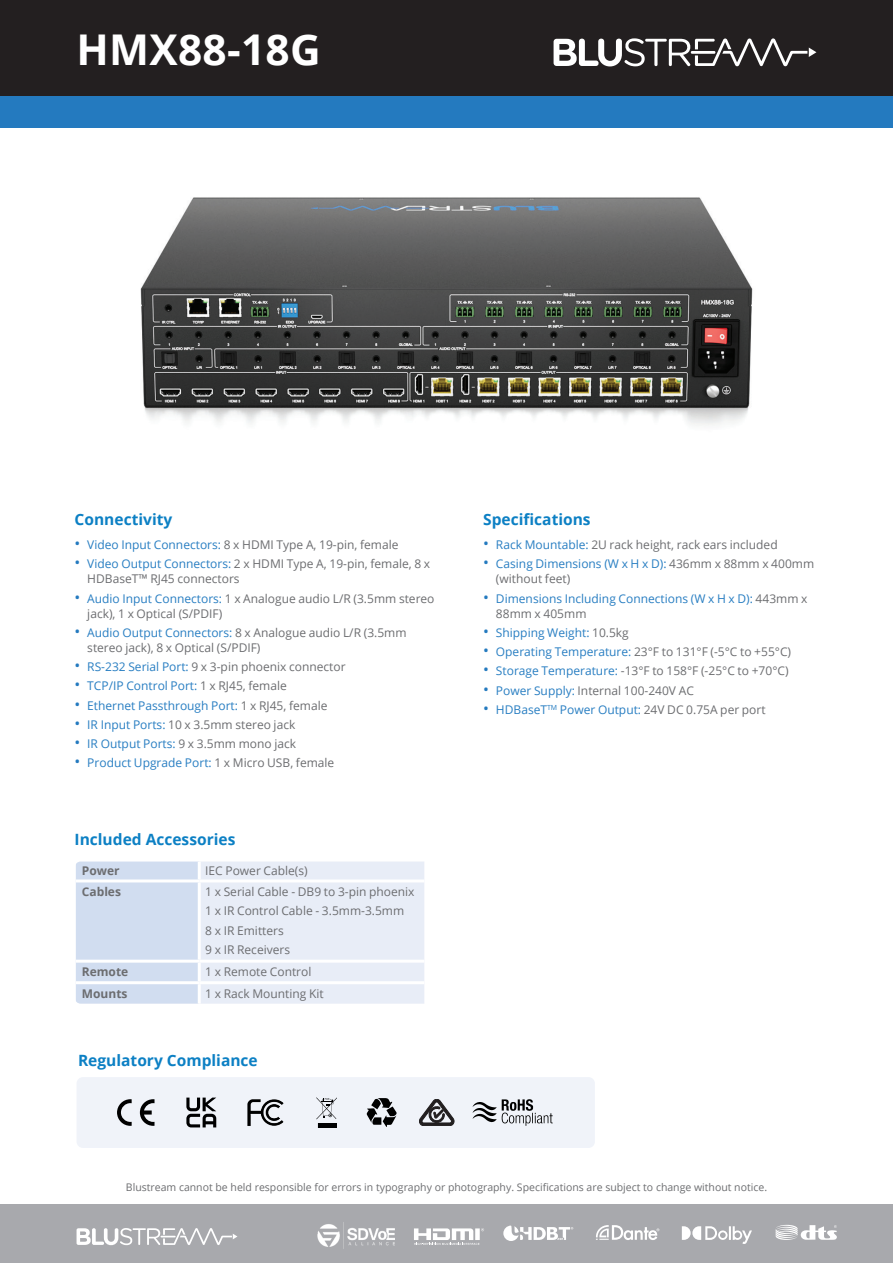
<style>
.page{position:relative;width:893px;height:1263px;background:#fff}
.page>*{position:absolute;margin:0;border:0;box-sizing:border-box;transform-origin:0 0}
.t1{font:700 42.45px "Open Sans";letter-spacing:.005em;color:#fff}
.t2{font:700 15.6px "Open Sans";color:#0c80c4}
.t3{font:12px/15px "Open Sans";color:#6c6d70}
.t4{font:12px/15px "Open Sans";color:#287ec2}
.t5{font:700 12px "Open Sans";color:#6c6d70}
.t6{font:10.5px "Open Sans";color:#6c6d70}
.s1{font-size:15.6px;color:#247abf}
.s2{color:#287ec2}
.s3{color:#6c6d70}
</style>
<div class="page">
<div style="left:0;top:0;width:893px;height:96px;background:#231f20"></div>
<div style="left:0;top:96px;width:893px;height:31px;background:#247abf"></div>
<div style="left:0;top:1205px;width:893px;height:58px;background:#a8a9ad"></div>
<svg style="left:77px;top:1228px;width:160px;height:18px"></svg>
<svg style="left:503px;top:1225px;width:70px;height:16px"></svg>
<svg style="left:414px;top:1228px;width:70px;height:17px"></svg>
<svg style="left:596px;top:1225px;width:63px;height:15px"></svg>
<svg style="left:682px;top:1226px;width:70px;height:18px"></svg>
<svg style="left:776px;top:1225px;width:61px;height:15px"></svg>
<img style="left:317px;top:1222px;width:78px;height:27px">
<svg style="left:554px;top:38px;width:262px;height:29px"></svg>
<img style="left:140px;top:197px;width:613px;height:228px">
<div style="left:77px;top:1077px;width:518px;height:71px;background:#f0f3f9;border-radius:6px"></div>
<img style="left:247px;top:1099px;width:37px;height:27px">
<svg style="left:367px;top:1098px;width:30px;height:29px"></svg>
<svg style="left:473px;top:1099px;width:80px;height:27px"></svg>
<svg style="left:117px;top:1099px;width:15px;height:27px"></svg>
<svg style="left:140px;top:1099px;width:15px;height:27px"></svg>
<svg style="left:186px;top:1097px;width:30px;height:30px"></svg>
<svg style="left:316px;top:1097px;width:21px;height:31px"></svg>
<svg style="left:419px;top:1099px;width:35px;height:27px"></svg>
<svg style="left:76px;top:862px;width:348px;height:142px;background:#e0e7f4"></svg>
<hr style="left:198px;top:861px;width:3px;height:18px;background:#fff">
<hr style="left:76px;top:879px;width:123px;height:3px;background:#fff">
<hr style="left:199px;top:879px;width:225px;height:3px;background:#fff">
<hr style="left:198px;top:882px;width:3px;height:78px;background:#fff">
<hr style="left:76px;top:960px;width:123px;height:3px;background:#fff">
<hr style="left:199px;top:960px;width:225px;height:3px;background:#fff">
<hr style="left:198px;top:963px;width:3px;height:18px;background:#fff">
<hr style="left:76px;top:981px;width:123px;height:3px;background:#fff">
<hr style="left:199px;top:981px;width:225px;height:3px;background:#fff">
<hr style="left:198px;top:984px;width:3px;height:20px;background:#fff">
<h1 class="t1" style="left:77px;top:19px;width:246px">HMX88-18G</h1>
<h2 class="t2" style="left:75px;top:508px;width:99px">Connectivity</h2>
<p class="t3" style="left:75px;top:537px;width:325px"><span class="s1">•</span> <span class="s2">Video Input Connectors:</span> 8 x HDMI Type A, 19-pin, female</p>
<p class="t3" style="left:87px;top:556px;width:344px;text-indent:-13px"><span class="s1">•</span> <span class="s2">Video Output Connectors:</span> 2 x HDMI Type A, 19-pin, female, 8 x<br>HDBaseT™ RJ45 connectors</p>
<p class="t3" style="left:87px;top:590px;width:349px;text-indent:-13px"><span class="s1">•</span> <span class="s2">Audio Input Connectors:</span> 1 x Analogue audio L/R (3.5mm stereo jack), 1 x Optical (S/PDIF)</p>
<p class="t3" style="left:87px;top:625px;width:321px;text-indent:-13px"><span class="s1">•</span> <span class="s2">Audio Output Connectors:</span> 8 x Analogue audio L/R (3.5mm stereo jack), 8 x Optical (S/PDIF)</p>
<p class="t3" style="left:75px;top:659px;width:273px"><span class="s1">•</span> <span class="s2">RS-232 Serial Port:</span> 9 x 3-pin phoenix connector</p>
<p class="t4" style="left:75px;top:678px;width:214px"><span class="s1">•</span> TCP/IP Control Port: <span class="s3">1 x RJ45, female</span></p>
<p class="t4" style="left:75px;top:697px;width:254px"><span class="s1">•</span> Ethernet Passthrough Port: <span class="s3">1 x RJ45, female</span></p>
<p class="t3" style="left:75px;top:717px;width:222px"><span class="s1">•</span> <span class="s2">IR Input Ports:</span> 10 x 3.5mm stereo jack</p>
<p class="t3" style="left:75px;top:736px;width:223px"><span class="s1">•</span> <span class="s2">IR Output Ports:</span> 9 x 3.5mm mono jack</p>
<p class="t4" style="left:75px;top:755px;width:261px"><span class="s1">•</span> Product Upgrade Port: <span class="s3">1 x Micro USB, female</span></p>
<h2 class="t2" style="left:75px;top:828px;width:162px">Included Accessories</h2>
<p class="t5" style="left:82px;top:862px;width:39px">Power</p>
<p class="t3" style="left:205px;top:863px;width:104px">IEC Power Cable(s)</p>
<p class="t5" style="left:82px;top:883px;width:41px">Cables</p>
<p class="t3" style="left:205px;top:882px;width:211px;line-height:19.2px">1 x Serial Cable - DB9 to 3-pin phoenix<br>1 x IR Control Cable - 3.5mm-3.5mm<br>8 x IR Emitters<br>9 x IR Receivers</p>
<p class="t5" style="left:82px;top:963px;width:48px">Remote</p>
<p class="t3" style="left:205px;top:964px;width:108px">1 x Remote Control</p>
<p class="t5" style="left:82px;top:985px;width:47px">Mounts</p>
<p class="t3" style="left:205px;top:986px;width:120px">1 x Rack Mounting Kit</p>
<h2 class="t2" style="left:78px;top:1050px;width:181px">Regulatory Compliance</h2>
<h2 class="t2" style="left:483px;top:508px;width:109px">Specifications</h2>
<p class="t3" style="left:483px;top:537px;width:296px"><span class="s1">•</span> <span class="s2">Rack Mountable:</span> 2U rack height, rack ears included</p>
<p class="t3" style="left:496px;top:556px;width:320px;text-indent:-13px"><span class="s1">•</span> <span class="s2">Casing Dimensions (W x H x D):</span> 436mm x 88mm x 400mm (without feet)</p>
<p class="t4" style="left:496px;top:590px;width:313px;text-indent:-13px"><span class="s1">•</span> Dimensions Including Connections (W x H x D): <span class="s3">443mm x<br>88mm x 405mm</span></p>
<p class="t4" style="left:483px;top:625px;width:147px"><span class="s1">•</span> Shipping Weight: <span class="s3">10.5kg</span></p>
<p class="t3" style="left:483px;top:644px;width:309px"><span class="s1">•</span> <span class="s2">Operating Temperature:</span> 23°F to 131°F (-5°C to +55°C)</p>
<p class="t3" style="left:483px;top:663px;width:307px"><span class="s1">•</span> <span class="s2">Storage Temperature:</span> -13°F to 158°F (-25°C to +70°C)</p>
<p class="t3" style="left:483px;top:682px;width:212px"><span class="s1">•</span> <span class="s2">Power Supply:</span> Internal 100-240V AC</p>
<p class="t4" style="left:483px;top:702px;width:284px"><span class="s1">•</span> HDBaseT<sup>TM</sup> Power Output: <span class="s3">24V DC 0.75A per port</span></p>
<p class="t6" style="left:126px;top:1179px;width:643px">Blustream cannot be held responsible for errors in typography or photography. Specifications are subject to change without notice.</p>
</div>
